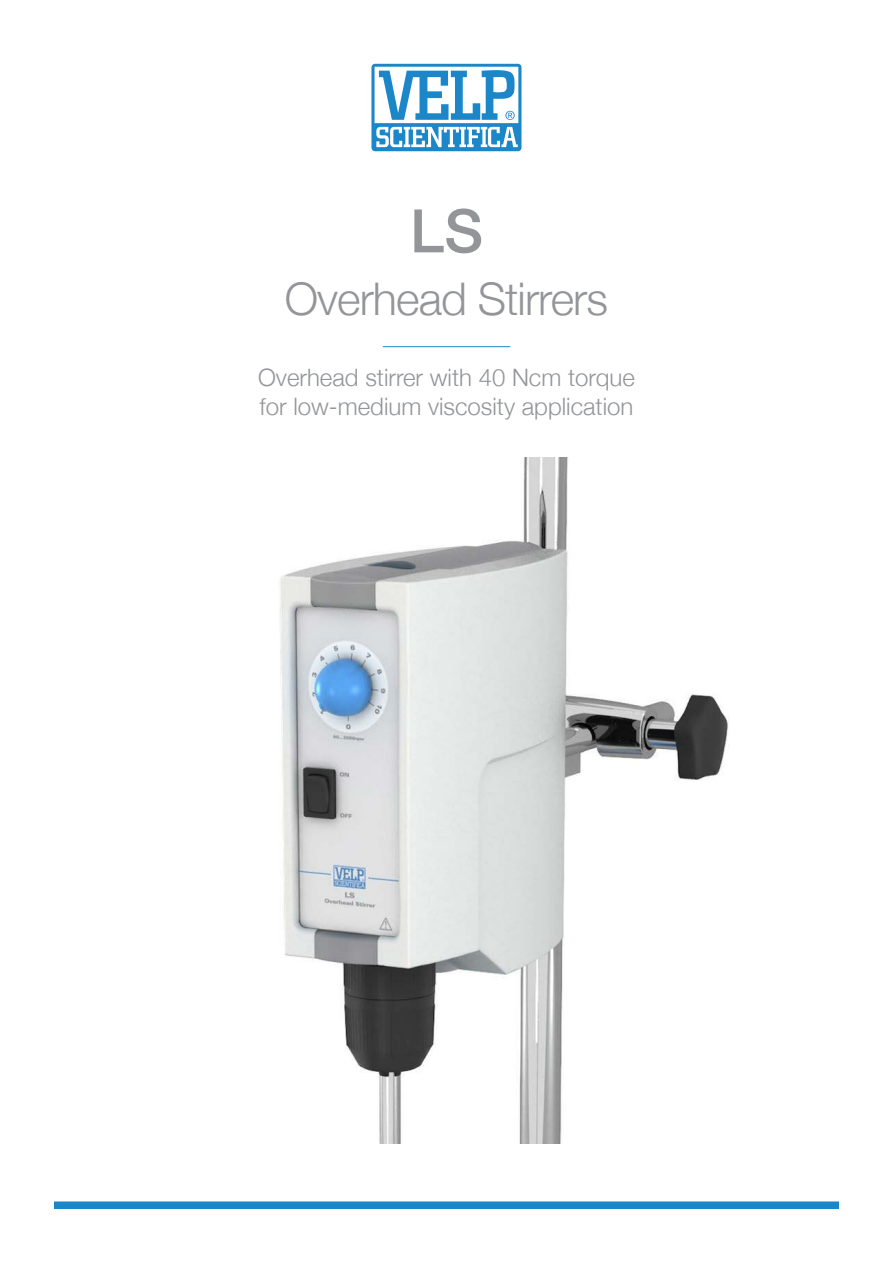
<style>
.page{position:relative;width:893px;height:1263px;background:#fff}
.page>*{position:absolute;margin:0;border:0;box-sizing:border-box;transform-origin:0 0}
.t1{font:500 60px "Helvetica Neue";color:#939598}
.t2{font:300 45px "Helvetica Neue";letter-spacing:-.02em;color:#939598}
.t3{font:300 24px "Helvetica Neue";color:#939598}
</style>
<div class="page">
<svg style="left:371px;top:64px;width:150px;height:87px"></svg>
<hr style="left:383px;top:346px;width:127px;height:1px;background:#1b87c9">
<div style="left:54px;top:1201px;width:785px;height:8px;background:#1b87c9"></div>
<img style="left:279px;top:457px;width:450px;height:686px">
<p class="t1" style="left:410px;top:183px;width:75px">LS</p>
<p class="t2" style="left:285px;top:263px;width:325px">Overhead Stirrers</p>
<p class="t3" style="left:258px;top:358px;width:378px">Overhead stirrer with 40 Ncm torque</p>
<p class="t3" style="left:260px;top:387px;width:375px">for low-medium viscosity application</p>
</div>
